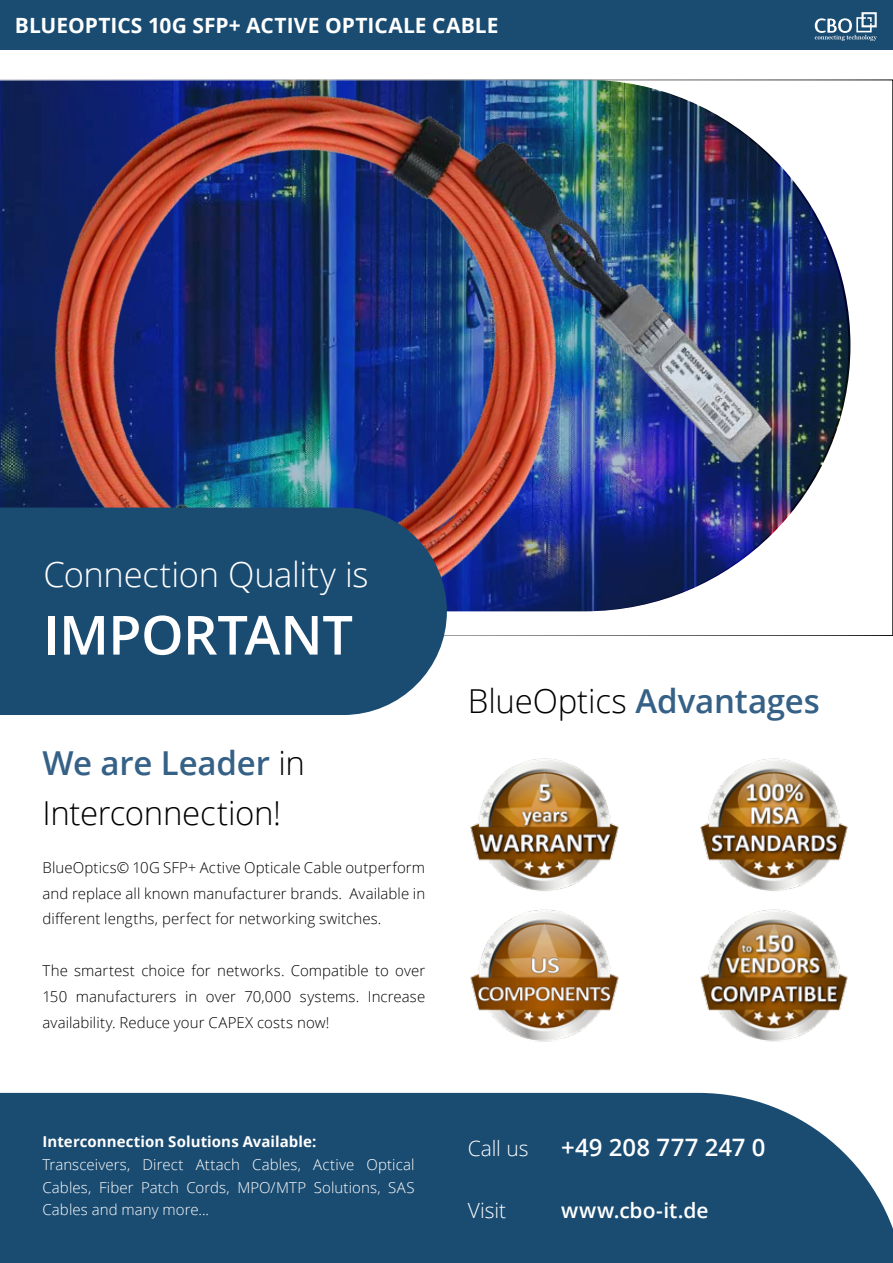
<style>
.page{position:relative;width:893px;height:1263px;background:#fff}
.page>*{position:absolute;margin:0;border:0;box-sizing:border-box;transform-origin:0 0}
.t1{font:600 54px "Open Sans";letter-spacing:-.01em;color:#fff}
.t2{font:300 34.5px "Open Sans";letter-spacing:-.01em;color:#fff}
.t3{font:300 33px/49.8px "Open Sans";letter-spacing:-.01em;color:#000}
.t4{font:600 24px "Open Sans";letter-spacing:.01em;color:#fff}
.t5{font:700 21px "Open Sans";letter-spacing:.005em;color:#fff}
.t6{font:600 21px "Open Sans";color:#fff}
.t7{font:300 21px "Open Sans";letter-spacing:-.005em;color:#fff}
.t8{font:300 15px/25.8px "Open Sans";letter-spacing:.005em;color:#000;text-align:justify}
.t9{font:300 15px/22.8px "Open Sans";letter-spacing:.005em;color:#fff;text-align:justify}
.t10{font:700 15px "Open Sans";letter-spacing:.005em;color:#fff}
.s1{font-weight:600;color:#366187}
</style>
<div class="page">
<div style="left:0;top:1093px;width:893px;height:170px;background:#1a4b71"></div>
<img style="left:470px;top:758px;width:149px;height:133px">
<img style="left:700px;top:758px;width:148px;height:133px">
<img style="left:470px;top:909px;width:149px;height:133px">
<img style="left:700px;top:909px;width:148px;height:133px">
<div style="left:0;top:0;width:893px;height:50px;background:#1a4b71"></div>
<svg style="left:815px;top:12px;width:62px;height:29px"></svg>
<svg style="left:0;top:80px;width:893px;height:556px"></svg>
<img style="left:0;top:85px;width:791px;height:535px">
<div style="left:0;top:508px;width:447px;height:207px;background:#1a4b71"></div>
<h3 class="t5" style="left:15px;top:11px;width:485px">BLUEOPTICS 10G SFP+ ACTIVE OPTICALE CABLE</h3>
<h2 class="t2" style="left:43px;top:551px;width:327px">Connection Quality is</h2>
<h1 class="t1" style="left:43px;top:598px;width:311px">IMPORTANT</h1>
<h3 class="t3" style="left:43px;top:737px;width:264px"><span class="s1">We are Leader</span> in<br>Interconnection!</h3>
<p class="t8" style="left:43px;top:854px;width:384px">BlueOptics© 10G SFP+ Active Opticale Cable outperform and replace all known manufacturer brands. Available in different lengths, perfect for networking switches.</p>
<p class="t8" style="left:43px;top:957px;width:384px">The smartest choice for networks. Compatible to over 150 manufacturers in over 70,000 systems. Increase availability. Reduce your CAPEX costs now!</p>
<p class="t10" style="left:43px;top:1131px;width:275px">Interconnection Solutions Available:</p>
<p class="t9" style="left:43px;top:1152px;width:374px">Transceivers, Direct Attach Cables, Active Optical Cables, Fiber Patch Cords, MPO/MTP Solutions, SAS Cables and many more...</p>
<h3 class="t3" style="left:468px;top:676px;width:354px">BlueOptics <span class="s1">Advantages</span></h3>
<h3 class="t7" style="left:468px;top:1134px;width:62px">Call us</h3>
<h3 class="t4" style="left:561px;top:1131px;width:206px">+49 208 777 247 0</h3>
<h3 class="t7" style="left:468px;top:1196px;width:40px">Visit</h3>
<h3 class="t6" style="left:561px;top:1196px;width:149px">www.cbo-it.de</h3>
</div>
